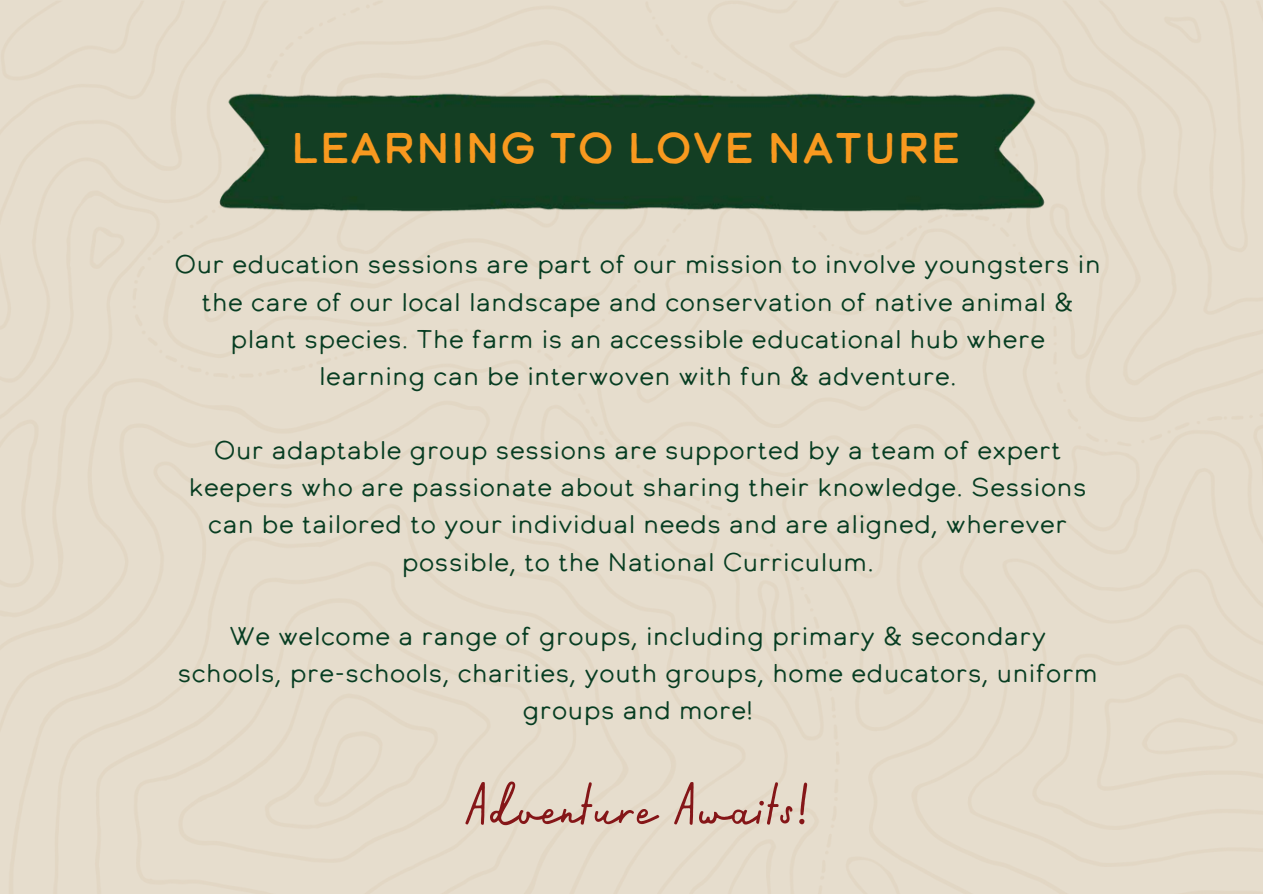
<style>
.page{position:relative;width:1263px;height:894px;background:#fff}
.page>*{position:absolute;margin:0;border:0;box-sizing:border-box;transform-origin:0 0}
.t1{font:57px "Calder Script";color:#851618}
.t2{font:42.75px "Calder Dark";color:#f8991f}
.t3{font:25.5px/37.2px "Calder LC";color:#073d22;text-align:center}
</style>
<div class="page">
<img style="left:209px;top:78px;width:844px;height:148px">
<p class="t2" style="left:290px;top:130px;width:671px">LEARNING TO LOVE NATURE</p>
<h2 class="t3" style="left:175px;top:247px;width:928px">Our education sessions are part of our mission to involve youngsters in the care of our local landscape and conservation of native animal &amp; plant species. The farm is an accessible educational hub where learning can be interwoven with fun &amp; adventure.</h2>
<p class="t3" style="left:189px;top:433px;width:900px">Our adaptable group sessions are supported by a team of expert keepers who are passionate about sharing their knowledge. Sessions can be tailored to your individual needs and are aligned, wherever possible, to the National Curriculum.</p>
<p class="t3" style="left:177px;top:619px;width:922px">We welcome a range of groups, including primary &amp; secondary schools, pre-schools, charities, youth groups, home educators, uniform groups and more!</p>
<p class="t1" style="left:463px;top:770px;width:352px">Adventure Awaits!</p>
</div>
